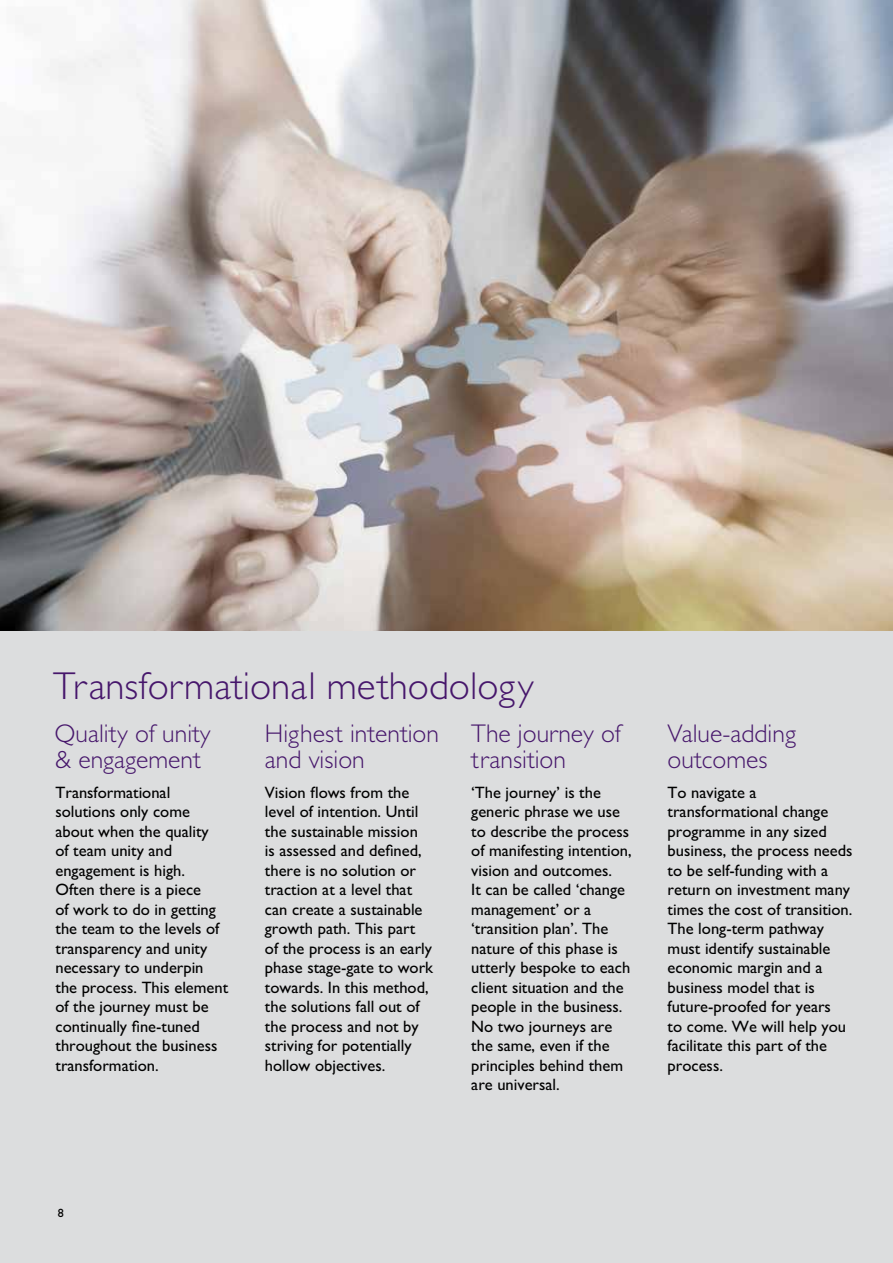
<style>
.page{position:relative;width:893px;height:1263px;background:#fff}
.page>*{position:absolute;margin:0;border:0;box-sizing:border-box;transform-origin:0 0}
.t1{font:300 39px "M Gill Sans";color:#46166b}
.t2{font:300 25.65px/25.7px "M Gill Sans";color:#46166b}
.t3{font:16.5px/19.5px "M Gill Sans";color:#000}
.t4{font:12px "M Gill Sans";color:#000}
</style>
<div class="page">
<img style="left:0;top:0;width:893px;height:631px">
<div style="left:0;top:631px;width:893px;height:632px;background:#dcddde"></div>
<h1 class="t1" style="left:53px;top:665px;width:482px">Transformational methodology</h1>
<h2 class="t2" style="left:54px;top:721px;width:158px">Quality of unity &amp; engagement</h2>
<p class="t3" style="left:56px;top:782px;width:174px">Transformational solutions only come about when the quality<br>of team unity and engagement is high.<br>Often there is a piece<br>of work to do in getting the team to the levels of transparency and unity necessary to underpin the process. This element of the journey must be continually fine-tuned throughout the business transformation.</p>
<h2 class="t2" style="left:471px;top:721px;width:151px">The journey of transition</h2>
<p class="t3" style="left:471px;top:782px;width:162px">‘The journey’ is the generic phrase we use to describe the process of manifesting intention, vision and outcomes.<br>It can be called ‘change management’ or a ‘transition plan’. The nature of this phase is utterly bespoke to each client situation and the people in the business.<br>No two journeys are the same, even if the principles behind them are universal.</p>
<h2 class="t2" style="left:265px;top:721px;width:176px">Highest intention and vision</h2>
<p class="t3" style="left:265px;top:782px;width:170px">Vision flows from the level of intention. Until the sustainable mission<br>is assessed and defined, there is no solution or traction at a level that can create a sustainable growth path. This part<br>of the process is an early phase stage-gate to work towards. In this method, the solutions fall out of the process and not by striving for potentially hollow objectives.</p>
<h2 class="t2" style="left:668px;top:721px;width:130px">Value-adding outcomes</h2>
<p class="t3" style="left:668px;top:782px;width:186px">To navigate a transformational change programme in any sized business, the process needs to be self-funding with a return on investment many times the cost of transition.<br>The long-term pathway must identify sustainable economic margin and a business model that is future-proofed for years<br>to come. We will help you facilitate this part of the process.</p>
<p class="t4" style="left:58px;top:1206px;width:7px">8</p>
</div>
